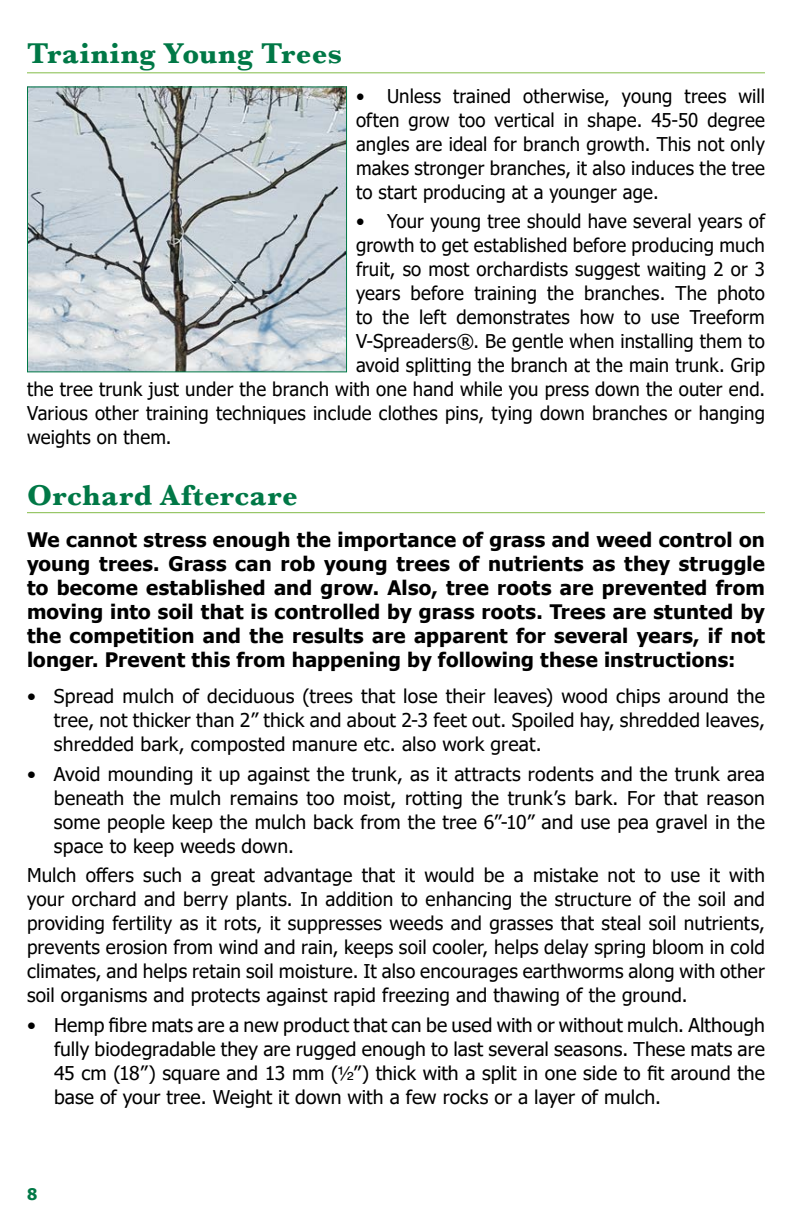
<style>
.page{position:relative;width:792px;height:1224px;background:#fff}
.page>*{position:absolute;margin:0;border:0;box-sizing:border-box;transform-origin:0 0}
.t1{font:700 30px "Baskerville";letter-spacing:.015em;color:#007846}
.t2{font:700 20px/24px "Tahoma";letter-spacing:.005em;color:#000;text-align:justify}
.t3{font:19px/24px "Tahoma";letter-spacing:.01em;color:#000;text-align:justify}
.t4{font:700 16px "Tahoma";color:#007846}
.s1{font-family:"Helvetica Neue LT Std"}
</style>
<div class="page">
<hr style="left:27px;top:72px;width:738px;height:1px;background:#83bc48">
<img style="left:29px;top:88px;width:316px;height:282px">
<div style="left:27px;top:86px;width:320px;height:286px;border:1px solid #007846"></div>
<hr style="left:27px;top:512px;width:738px;height:1px;background:#83bc48">
<h1 class="t1" style="left:27px;top:32px;width:317px">Training Young Trees</h1>
<p class="t3" style="left:356px;top:85px;width:410px">• Unless trained otherwise, young trees will often grow too vertical in shape. 45-50 degree angles are ideal for branch growth. This not only makes stronger branches, it also induces the tree to start producing at a younger age.</p>
<p class="t3" style="left:356px;top:211px;width:410px">• Your young tree should have several years of</p>
<p class="t3" style="left:356px;top:235px;width:410px">growth to get established before producing much</p>
<p class="t3" style="left:356px;top:259px;width:410px">fruit, so most orchardists suggest waiting 2 or 3</p>
<p class="t3" style="left:356px;top:283px;width:410px">years before training the branches. The photo</p>
<p class="t3" style="left:356px;top:307px;width:410px">to the left demonstrates how to use Treeform</p>
<p class="t3" style="left:356px;top:331px;width:410px">V-Spreaders®. Be gentle when installing them to</p>
<p class="t3" style="left:356px;top:355px;width:410px">avoid splitting the branch at the main trunk. Grip</p>
<p class="t3" style="left:27px;top:379px;width:740px">the tree trunk just under the branch with one hand while you press down the outer end.</p>
<p class="t3" style="left:27px;top:403px;width:739px">Various other training techniques include clothes pins, tying down branches or hanging</p>
<p class="t3" style="left:27px;top:427px;width:146px">weights on them.</p>
<h1 class="t1" style="left:27px;top:474px;width:272px">Orchard Aftercare</h1>
<p class="t2" style="left:27px;top:529px;width:740px">We cannot stress enough the importance of grass and weed control on young trees. Grass can rob young trees of nutrients as they struggle to become established and grow. Also, tree roots are prevented from moving into soil that is controlled by grass roots. Trees are stunted by the competition and the results are apparent for several years, if not longer. Prevent this from happening by following these instructions:</p>
<p class="t3" style="left:54px;top:685px;width:712px;text-indent:-27px">• Spread mulch of deciduous (trees that lose their leaves) wood chips around the tree, not thicker than 2” thick and about 2-3 feet out. Spoiled hay, shredded leaves, shredded bark, composted manure etc. also work great.</p>
<p class="t3" style="left:54px;top:763px;width:712px;text-indent:-27px">• Avoid mounding it up against the trunk, as it attracts rodents and the trunk area beneath the mulch remains too moist, rotting the trunk’s bark. For that reason some people keep the mulch back from the tree 6”-10” and use pea gravel in the space to keep weeds down.</p>
<p class="t3" style="left:27px;top:865px;width:740px">Mulch offers such a great advantage that it would be a mistake not to use it with your orchard and berry plants. In addition to enhancing the structure of the soil and providing fertility as it rots, it suppresses weeds and grasses that steal soil nutrients, prevents erosion from wind and rain, keeps soil cooler, helps delay spring bloom in cold climates, and helps retain soil moisture. It also encourages earthworms along with other soil organisms and protects against rapid freezing and thawing of the ground.</p>
<p class="t3" style="left:54px;top:1014px;width:712px;text-indent:-27px">• Hemp fibre mats are a new product that can be used with or without mulch. Although fully biodegradable they are rugged enough to last several seasons. These mats are 45 cm (18”) square and 13 mm (<span class="s1">½</span>”) thick with a split in one side to fit around the base of your tree. Weight it down with a few rocks or a layer of mulch.</p>
<p class="t4" style="left:27px;top:1183px;width:12px">8</p>
</div>
